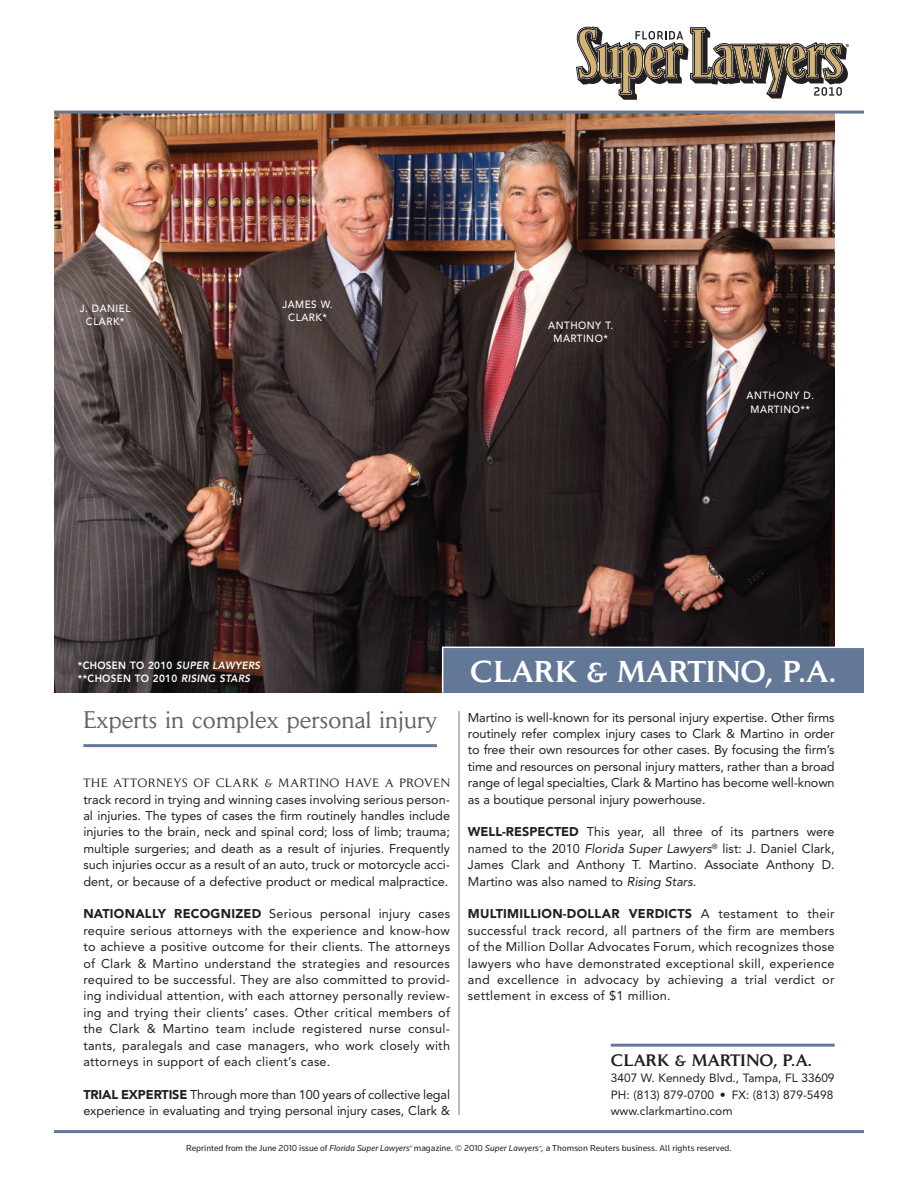
<style>
.page{position:relative;width:918px;height:1188px;background:#fff}
.page>*{position:absolute;margin:0;border:0;box-sizing:border-box;transform-origin:0 0}
.t1{font:500 29.85px "Daily News";color:#fff}
.t2{font:23.85px "Daily News";letter-spacing:.01em;color:#636366}
.t3{font:500 16.35px "Daily News";color:#231f20}
.t4{font:12.6px/16.4px "Avenir";color:#231f20;text-align:justify}
.t5{font:11.85px/16.4px "Avenir";color:#231f20;text-align:justify}
.t6{font:11.85px "Daily News";letter-spacing:.065em;color:#231f20}
.t7{font:500 10.5px/13.4px "Avenir";letter-spacing:.05em;color:#fff;text-align:center;scale:.95 1}
.t8{font:800 10.5px/13.4px "Avenir";letter-spacing:.03em;color:#fff;scale:.95 1}
.t9{font:9px "Knowledge";letter-spacing:.005em;color:#231f20}
.s1{font-style:italic}
.s2{font-weight:900}
</style>
<div class="page">
<svg style="left:576px;top:27px;width:273px;height:73px"></svg>
<img style="left:54px;top:114px;width:781px;height:579px">
<div style="left:442px;top:647px;width:422px;height:46px;background:#637797"></div>
<hr style="left:459px;top:711px;width:1px;height:404px;background:#76787b">
<hr style="left:83px;top:744px;width:354px;height:3px;background:#637797">
<hr style="left:611px;top:1044px;width:224px;height:3px;background:#637797">
<hr style="left:54px;top:1130px;width:810px;height:3px;background:#637797">
<hr style="left:54px;top:111px;width:810px;height:3px;background:#637797">
<p class="t7" style="left:80px;top:302px;width:55px">J. DANIEL<br>CLARK*</p>
<p class="t7" style="left:283px;top:299px;width:54px">JAMES W.<br>CLARK*</p>
<p class="t7" style="left:548px;top:319px;width:70px">ANTHONY T.<br>MARTINO*</p>
<p class="t7" style="left:747px;top:390px;width:73px">ANTHONY D.<br>MARTINO**</p>
<p class="t8" style="left:78px;top:660px;width:194px">*CHOSEN TO 2010 <span class="s1">SUPER LAWYERS </span>**CHOSEN TO 2010 <span class="s1">RISING STARS</span></p>
<h2 class="t2" style="left:83px;top:711px;width:355px">Experts in complex personal injury</h2>
<p class="t6" style="left:83px;top:779px;width:368px">THE ATTORNEYS OF CLARK &amp; MARTINO HAVE A PROVEN</p>
<p class="t4" style="left:83px;top:792px;width:368px">track record in trying and winning cases involving serious person&shy;al injuries. The types of cases the firm routinely handles include injuries to the brain, neck and spinal cord; loss of limb; trauma; multiple surgeries; and death as a result of injuries. Frequently such injuries occur as a result of an auto, truck or motorcycle acci&shy;dent, or because of a defective product or medical malpractice.</p>
<p class="t4" style="left:83px;top:907px;width:368px"><span class="s2">NATIONALLY RECOGNIZED</span> Serious personal injury cases require serious attorneys with the experience and know-how to achieve a positive outcome for their clients. The attorneys of Clark &amp; Martino understand the strategies and resources required to be successful. They are also committed to provid&shy;ing individual attention, with each attorney personally review&shy;ing and trying their clients’ cases. Other critical members of the Clark &amp; Martino team include registered nurse consul&shy;tants, paralegals and case managers, who work closely with attorneys in support of each client’s case.</p>
<p class="t4" style="left:83px;top:1087px;width:368px"><span class="s2">TRIAL EXPERTISE</span> Through more than 100 years of collective legal experience in evaluating and trying personal injury cases, Clark &amp;</p>
<h1 class="t1" style="left:470px;top:660px;width:368px">CLARK &amp; MARTINO, P.A.</h1>
<p class="t4" style="left:468px;top:710px;width:368px">Martino is well-known for its personal injury expertise. Other firms routinely refer complex injury cases to Clark &amp; Martino in order to free their own resources for other cases. By focusing the firm’s time and resources on personal injury matters, rather than a broad range of legal specialties, Clark &amp; Martino has become well-known as a boutique personal injury powerhouse.</p>
<p class="t4" style="left:468px;top:825px;width:368px"><span class="s2">WELL-RESPECTED</span> This year, all three of its partners were named to the 2010 <span class="s1">Florida Super Lawyers</span><sup>®</sup> list: J. Daniel Clark, James Clark and Anthony T. Martino. Associate Anthony D.<br>Martino was also named to <span class="s1">Rising Stars</span>.</p>
<p class="t4" style="left:468px;top:907px;width:368px"><span class="s2">MULTIMILLION-DOLLAR VERDICTS</span> A testament to their successful track record, all partners of the firm are members of the Million Dollar Advocates Forum, which recognizes those lawyers who have demonstrated exceptional skill, experience and excellence in advocacy by achieving a trial verdict or settlement in excess of $1 million.</p>
<p class="t3" style="left:611px;top:1054px;width:203px">CLARK &amp; MARTINO, P.A.</p>
<p class="t5" style="left:611px;top:1071px;width:225px">3407 W. Kennedy Blvd., Tampa, FL 33609<br>PH: (813) 879-0700 • FX: (813) 879-5498 www.clarkmartino.com</p>
<p class="t9" style="left:186px;top:1145px;width:547px">Reprinted from the June 2010 issue of <span class="s1">Florida Super Lawyers</span><sup>®</sup> magazine. © 2010 <span class="s1">Super Lawyers</span><sup>®</sup>, a Thomson Reuters business. All rights reserved.</p>
</div>
